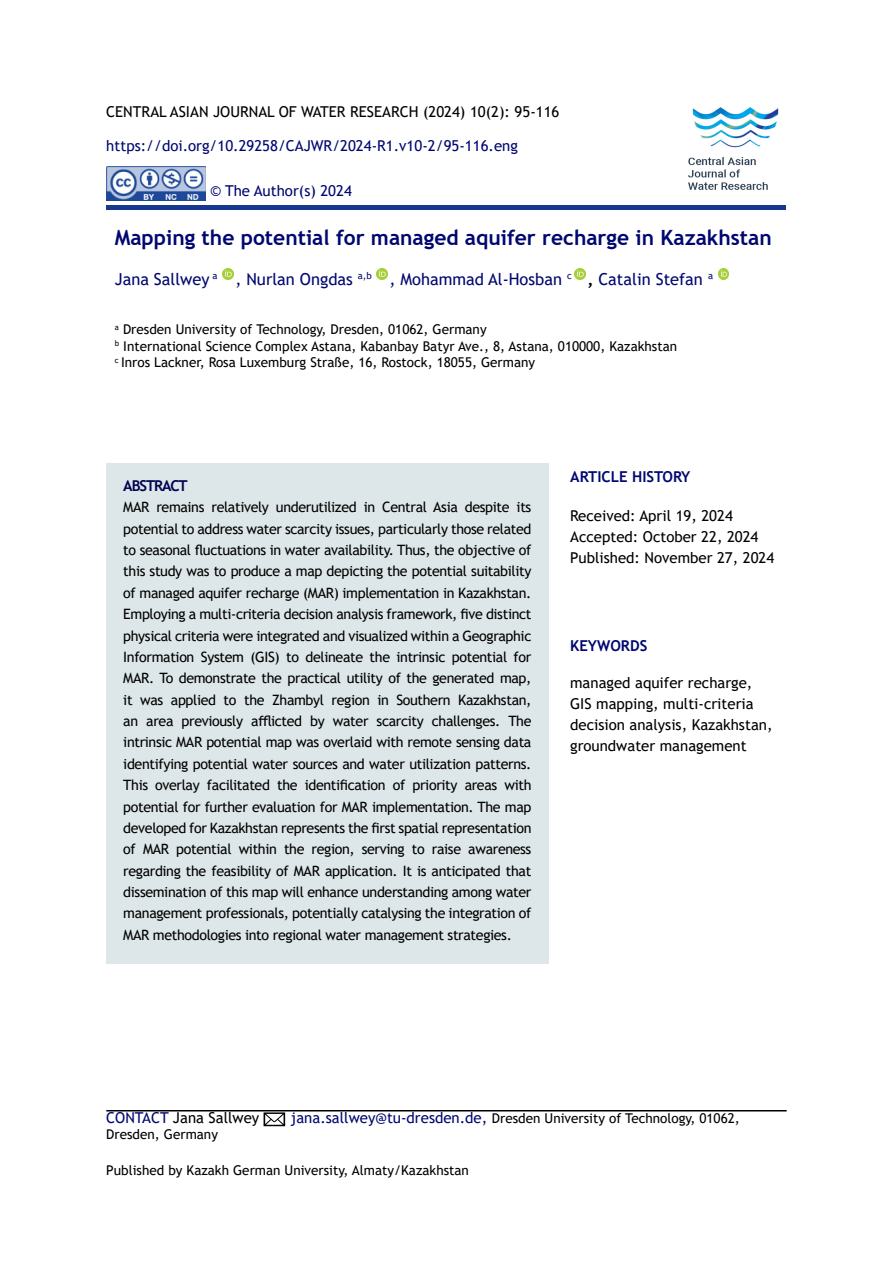
<style>
.page{position:relative;width:893px;height:1263px;background:#fff}
.page>*{position:absolute;margin:0;border:0;box-sizing:border-box;transform-origin:0 0}
.t1{font:700 21px "Trebuchet MS";color:#000770}
.t2{font:16.5px "Trebuchet MS";color:#000770}
.t3{font:15px/21px "Trebuchet MS";color:#000}
.Стиль_абзаца_2{font:15px "Trebuchet MS";color:#000770}
.t4{font:700 15px "Trebuchet MS";color:#000770}
.t5{font:700 15px "Trebuchet MS";letter-spacing:-.075em;color:#000350}
.t6{font:14.25px/21.3px "Trebuchet MS";letter-spacing:-.025em;color:#000;text-align:justify}
.t7{font:13.5px "Trebuchet MS";color:#000}
.s1{font-weight:700;color:#000}
.s2{color:#000770}
.s3{font-size:15px;color:#000770}
</style>
<div class="page">
<svg style="left:223px;top:268px;width:10px;height:11px"></svg>
<svg style="left:377px;top:268px;width:10px;height:11px"></svg>
<svg style="left:575px;top:268px;width:10px;height:11px"></svg>
<svg style="left:718px;top:268px;width:11px;height:11px"></svg>
<div style="left:106px;top:463px;width:443px;height:500px;background:#dde6e8"></div>
<svg style="left:264px;top:1112px;width:21px;height:14px"></svg>
<img style="left:688px;top:107px;width:91px;height:83px">
<hr style="left:106px;top:1110px;width:681px;height:1px;background:#000">
<hr style="left:106px;top:205px;width:680px;height:4px;background:#16398f">
<img style="left:106px;top:166px;width:99px;height:34px">
<p class="t3" style="left:106px;top:101px;width:455px">CENTRAL ASIAN JOURNAL OF WATER RESEARCH (2024) 10(2): 95-116</p>
<p class="Стиль_абзаца_2" style="left:106px;top:136px;width:413px">https://doi.org/10.29258/CAJWR/2024-R1.v10-2/95-116.eng</p>
<p class="Стиль_абзаца_2" style="left:210px;top:181px;width:143px">© The Author(s) 2024</p>
<p class="t1" style="left:115px;top:225px;width:659px">Mapping the potential for managed aquifer recharge in Kazakhstan</p>
<p class="t2" style="left:115px;top:268px;width:600px">Jana Sallwey <sup>a</sup> , Nurlan Ongdas <sup>a,b</sup> , Mohammad Al-Hosban <sup>c</sup> <span class="s1">,</span> Catalin Stefan <sup>a</sup></p>
<p class="t7" style="left:115px;top:321px;width:373px"><sup>a</sup> Dresden University of Technology, Dresden, 01062, Germany</p>
<p class="t7" style="left:115px;top:337px;width:564px"><sup>b</sup> International Science Complex Astana, Kabanbay Batyr Ave., 8, Astana, 010000, Kazakhstan</p>
<p class="t7" style="left:115px;top:354px;width:422px"><sup>c</sup> Inros Lackner, Rosa Luxemburg Straße, 16, Rostock, 18055, Germany</p>
<p class="t5" style="left:123px;top:476px;width:66px">ABSTRACT</p>
<p class="t6" style="left:123px;top:496px;width:410px">MAR remains relatively underutilized in Central Asia despite its potential to address water scarcity issues, particularly those related to seasonal fluctuations in water availability. Thus, the objective of this study was to produce a map depicting the potential suitability of managed aquifer recharge (MAR) implementation in Kazakhstan.<br>Employing a multi-criteria decision analysis framework, five distinct physical criteria were integrated and visualized within a Geographic Information System (GIS) to delineate the intrinsic potential for MAR. To demonstrate the practical utility of the generated map, it was applied to the Zhambyl region in Southern Kazakhstan, an area previously afflicted by water scarcity challenges. The intrinsic MAR potential map was overlaid with remote sensing data identifying potential water sources and water utilization patterns.<br>This overlay facilitated the identification of priority areas with potential for further evaluation for MAR implementation. The map developed for Kazakhstan represents the first spatial representation of MAR potential within the region, serving to raise awareness regarding the feasibility of MAR application. It is anticipated that dissemination of this map will enhance understanding among water management professionals, potentially catalysing the integration of MAR methodologies into regional water management strategies.</p>
<p class="t4" style="left:570px;top:468px;width:122px">ARTICLE HISTORY</p>
<p class="t3" style="left:570px;top:505px;width:164px">Received: April 19, 2024</p>
<p class="t3" style="left:570px;top:526px;width:190px">Accepted: October 22, 2024</p>
<p class="t3" style="left:570px;top:547px;width:206px">Published: November 27, 2024</p>
<p class="t4" style="left:570px;top:636px;width:79px">KEYWORDS</p>
<p class="t3" style="left:570px;top:672px;width:204px">managed aquifer recharge,<br>GIS mapping, multi-criteria decision analysis, Kazakhstan, groundwater management</p>
<p class="t3" style="left:106px;top:1107px;width:154px"><span class="s2">CONTACT</span> Jana Sallwey</p>
<p class="t7" style="left:291px;top:1109px;width:450px"><span class="s3">jana.sallwey@tu-dresden.de,</span> Dresden University of Technology, 01062,</p>
<p class="t7" style="left:106px;top:1126px;width:113px">Dresden, Germany</p>
<p class="t7" style="left:106px;top:1162px;width:364px">Published by Kazakh German University, Almaty/Kazakhstan</p>
</div>
